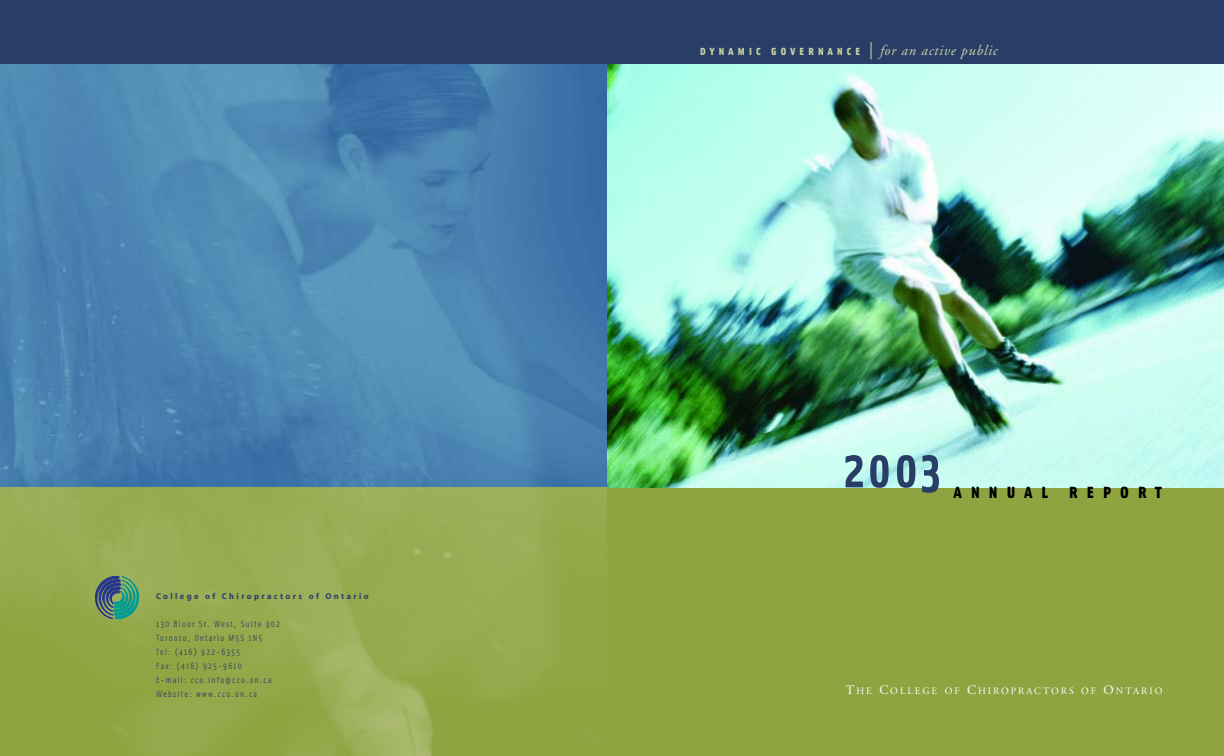
<style>
.page{position:relative;width:1224px;height:756px;background:#fff}
.page>*{position:absolute;margin:0;border:0;box-sizing:border-box;transform-origin:0 0}
.t1{font:700 53.2px "Solex";color:#283e67}
.t2{font:900 16.3px "Solex";letter-spacing:.56em;color:#000}
.t3{font:900 10.4px "Solex";letter-spacing:.41em;color:#c7d1a0}
.t4{font:9.8px "Adobe Garamond";letter-spacing:.2em;color:#fff}
.t5{font:9px/14px "Solex";letter-spacing:.13em;color:#283e67}
.t6{font:700 8.5px "Myriad";letter-spacing:.275em;color:#283e67}
.s1{font-family:"Adobe Garamond";font-weight:400;font-size:17.2px}
.s2{font-family:"Adobe Garamond";font-weight:400;font-style:italic;font-size:14.5px}
.s3{font-size:13px}
</style>
<div class="page">
<img style="left:0;top:64px;width:608px;height:423px">
<svg style="left:0;top:487px;width:608px;height:269px;fill:#97aa4f"></svg>
<div style="left:608px;top:487px;width:616px;height:269px;background:#8fa341"></div>
<img style="left:608px;top:64px;width:616px;height:423px">
<svg style="left:94px;top:576px;width:46px;height:44px"></svg>
<div style="left:608px;top:0;width:616px;height:64px;background:#283e67"></div>
<div style="left:0;top:0;width:609px;height:64px;background:#283e67"></div>
<p class="t6" style="left:156px;top:593px;width:214px">College of Chiropractors of Ontario</p>
<p class="t5" style="left:156px;top:617px;width:125px">130 Bloor St. West, Suite 902<br>Toronto, Ontario M5S 1N5<br>Tel: (416) 922-6355<br>Fax: (416) 925-9610<br>E-mail: cco.info@cco.on.ca<br>Website: www.cco.on.ca</p>
<p class="t3" style="left:700px;top:45px;width:299px">DYNAMIC GOVERNANCE <span class="s1">|</span><span class="s2">for an active public</span></p>
<h1 class="t1" style="left:843px;top:438px;width:100px">2003</h1>
<h2 class="t2" style="left:954px;top:483px;width:95px">ANNUAL</h2>
<h2 class="t2" style="left:1069px;top:483px;width:94px">REPORT</h2>
<p class="t4" style="left:846px;top:687px;width:318px"><span class="s3">T</span>HE <span class="s3">C</span>OLLEGE OF <span class="s3">C</span>HIROPRACTORS OF <span class="s3">O</span>NTARIO</p>
</div>
